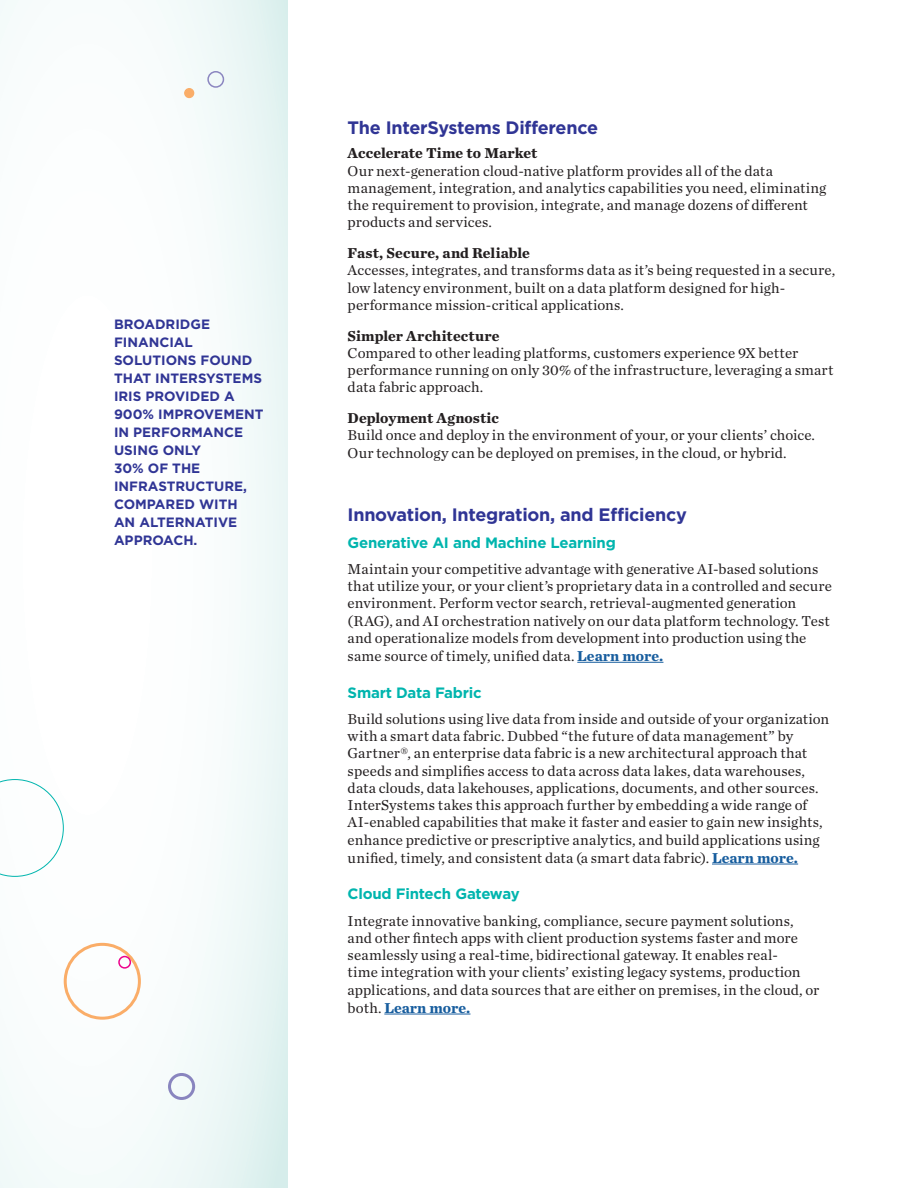
<style>
.page{position:relative;width:918px;height:1188px;background:#fff}
.page>*{position:absolute;margin:0;border:0;box-sizing:border-box;transform-origin:0 0}
.t1{font:700 18px "Gotham";letter-spacing:-.015em;color:#303595}
.t2{font:15px/17.4px "Chronicle Text G1";letter-spacing:.005em;color:#231f20}
.t3{font:700 15px "Chronicle Text G2";letter-spacing:.005em;color:#231f20}
.t4{font:700 15px "Gotham";letter-spacing:-.015em;color:#00b5ae}
.t5{font:700 13.5px/18px "Gotham";color:#303595}
.s1{font-family:"Chronicle Text G2";font-weight:700;color:#175d9e}
</style>
<div class="page">
<div style="left:0;top:0;width:288px;height:1188px;background:linear-gradient(to right,#fff,#eef7f7)"></div>
<div style="left:168px;top:1073px;width:27px;height:27px;border:3px solid #8985bf;border-radius:50%"></div>
<div style="left:207px;top:71px;width:17px;height:17px;border:2px solid #8b86c0;border-radius:50%"></div>
<div style="left:185px;top:89px;width:9px;height:9px;background:#faad68;border-radius:50%"></div>
<div style="left:184px;top:88px;width:10px;height:10px;border:1px solid #faad68;border-radius:50%"></div>
<div style="left:64px;top:943px;width:77px;height:77px;border:3px solid #faad68;border-radius:50%"></div>
<div style="left:118px;top:956px;width:13px;height:13px;border:2px solid #ed028c;border-radius:50%"></div>
<svg style="left:0;top:779px;width:64px;height:98px"></svg>
<hr style="left:577px;top:662px;width:86px;height:1px;background:#175d9e">
<hr style="left:712px;top:864px;width:86px;height:1px;background:#175d9e">
<hr style="left:384px;top:1014px;width:86px;height:1px;background:#175d9e">
<p class="t5" style="left:114px;top:315px;width:140px">BROADRIDGE<br>FINANCIAL<br>SOLUTIONS FOUND</p>
<p class="t5" style="left:114px;top:369px;width:150px">THAT INTERSYSTEMS</p>
<p class="t5" style="left:114px;top:387px;width:122px">IRIS PROVIDED A</p>
<p class="t5" style="left:114px;top:405px;width:151px">900% IMPROVEMENT</p>
<p class="t5" style="left:114px;top:423px;width:131px">IN PERFORMANCE</p>
<p class="t5" style="left:114px;top:441px;width:89px">USING ONLY</p>
<p class="t5" style="left:114px;top:459px;width:88px">30% OF THE</p>
<p class="t5" style="left:114px;top:477px;width:135px">INFRASTRUCTURE,</p>
<p class="t5" style="left:114px;top:495px;width:125px">COMPARED WITH</p>
<p class="t5" style="left:114px;top:513px;width:125px">AN ALTERNATIVE</p>
<p class="t5" style="left:114px;top:531px;width:85px">APPROACH.</p>
<p class="t1" style="left:348px;top:116px;width:252px">The InterSystems Difference</p>
<p class="t3" style="left:348px;top:141px;width:191px">Accelerate Time to Market</p>
<p class="t2" style="left:348px;top:161px;width:480px">Our next-generation cloud-native platform provides all of the data management, integration, and analytics capabilities you need, eliminating the requirement to provision, integrate, and manage dozens of different products and services.</p>
<p class="t3" style="left:348px;top:241px;width:184px">Fast, Secure, and Reliable</p>
<p class="t2" style="left:348px;top:261px;width:489px">Accesses, integrates, and transforms data as it’s being requested in a secure, low latency environment, built on a data platform designed for high&shy;performance mission-critical applications.</p>
<p class="t3" style="left:348px;top:323px;width:154px">Simpler Architecture</p>
<p class="t2" style="left:348px;top:343px;width:488px">Compared to other leading platforms, customers experience 9X better performance running on only 30% of the infrastructure, leveraging a smart data fabric approach.</p>
<p class="t3" style="left:348px;top:406px;width:153px">Deployment Agnostic</p>
<p class="t2" style="left:348px;top:426px;width:469px">Build once and deploy in the environment of your, or your clients’ choice.<br>Our technology can be deployed on premises, in the cloud, or hybrid.</p>
<p class="t1" style="left:348px;top:503px;width:341px">Innovation, Integration, and Efficiency</p>
<p class="t4" style="left:348px;top:532px;width:270px">Generative AI and Machine Learning</p>
<p class="t2" style="left:348px;top:559px;width:486px">Maintain your competitive advantage with generative AI-based solutions that utilize your, or your client’s proprietary data in a controlled and secure environment. Perform vector search, retrieval-augmented generation (RAG), and AI orchestration natively on our data platform technology. Test and operationalize models from development into production using the same source of timely, unified data. <span class="s1">Learn more.</span></p>
<p class="t4" style="left:348px;top:682px;width:136px">Smart Data Fabric</p>
<p class="t2" style="left:348px;top:709px;width:483px">Build solutions using live data from inside and outside of your organization with a smart data fabric. Dubbed “the future of data management” by Gartner®, an enterprise data fabric is a new architectural approach that speeds and simplifies access to data across data lakes, data warehouses, data clouds, data lakehouses, applications, documents, and other sources.<br>InterSystems takes this approach further by embedding a wide range of AI-enabled capabilities that make it faster and easier to gain new insights, enhance predictive or prescriptive analytics, and build applications using unified, timely, and consistent data (a smart data fabric). <span class="s1">Learn more.</span></p>
<p class="t4" style="left:348px;top:884px;width:174px">Cloud Fintech Gateway</p>
<p class="t2" style="left:348px;top:911px;width:473px">Integrate innovative banking, compliance, secure payment solutions, and other fintech apps with client production systems faster and more seamlessly using a real-time, bidirectional gateway. It enables real-<br>time integration with your clients’ existing legacy systems, production applications, and data sources that are either on premises, in the cloud, or both. <span class="s1">Learn more.</span></p>
</div>
